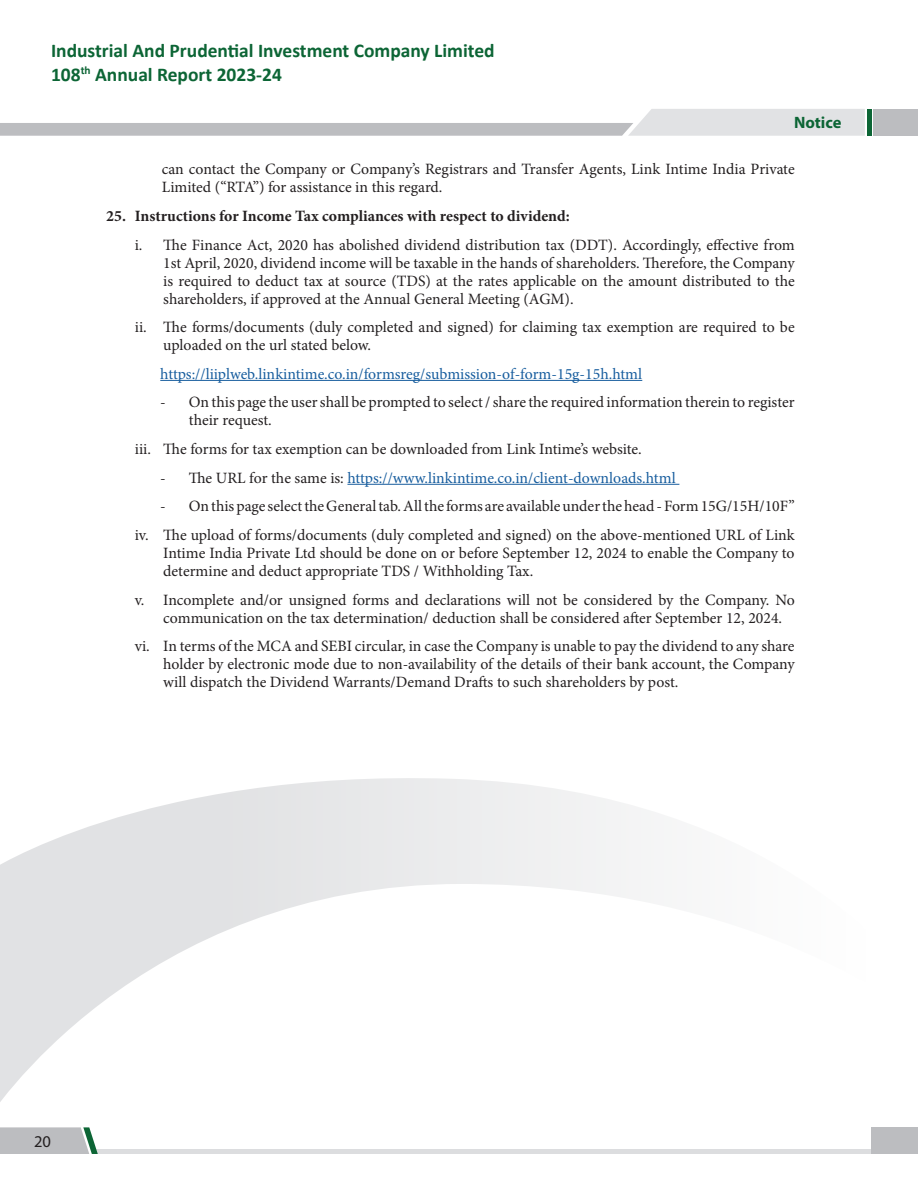
<style>
.page{position:relative;width:918px;height:1188px;background:#fff}
.page>*{position:absolute;margin:0;border:0;box-sizing:border-box;transform-origin:0 0}
.t1{font:700 19.5px/23.4px "Calibri";color:#0c6535}
.t2{font:700 16.5px "Myriad Pro";color:#0c6535}
.t3{font:16.5px "Myriad Pro";color:#231f20}
.t4{font:15.75px/18px "Minion Pro";color:#231f20}
.t5{font:15.75px "Minion Pro";color:#175d9e}
.t6{font:700 15.75px "Minion Pro";color:#231f20}
.s1{color:#231f20}
</style>
<div class="page">
<svg style="left:0;top:778px;width:651px;height:324px"></svg>
<hr style="left:867px;top:109px;width:4px;height:27px;background:#0c6535">
<svg style="left:0;top:109px;width:865px;height:27px"></svg>
<div style="left:96px;top:1149px;width:822px;height:5px;background:#dcdddf"></div>
<svg style="left:0;top:1127px;width:98px;height:27px;background:#b7bdbc"></svg>
<div style="left:871px;top:1127px;width:47px;height:27px;background:#bcbdc0"></div>
<div style="left:873px;top:109px;width:45px;height:27px;background:#bcbdc0"></div>
<hr style="left:160px;top:380px;width:482px;height:1px;background:#175d9e">
<hr style="left:347px;top:484px;width:332px;height:1px;background:#175d9e">
<p class="t1" style="left:51px;top:39px;width:445px">Industrial And Prudential Investment Company Limited<br>108<sup>th</sup> Annual Report 2023-24</p>
<p class="t2" style="left:794px;top:114px;width:49px">Notice</p>
<p class="t4" style="left:162px;top:160px;width:634px">can contact the Company or Company’s Registrars and Transfer Agents, Link Intime India Private<br>Limited (“RTA”) for assistance in this regard.</p>
<p class="t6" style="left:106px;top:205px;width:465px">25. Instructions for Income Tax compliances with respect to dividend:</p>
<p class="t4" style="left:163px;top:236px;width:633px;text-align:justify;text-indent:-28px">i. The Finance Act, 2020 has abolished dividend distribution tax (DDT). Accordingly, effective from 1st April, 2020, dividend income will be taxable in the hands of shareholders. Therefore, the Company is required to deduct tax at source (TDS) at the rates applicable on the amount distributed to the shareholders, if approved at the Annual General Meeting (AGM).</p>
<p class="t4" style="left:163px;top:318px;width:633px;text-indent:-28px">ii. The forms/documents (duly completed and signed) for claiming tax exemption are required to be uploaded on the url stated below.</p>
<p class="t5" style="left:160px;top:363px;width:483px">https://liiplweb.linkintime.co.in/formsreg/submission-of-form-15g-15h.html</p>
<p class="t4" style="left:189px;top:393px;width:607px;text-indent:-28px">- On this page the user shall be prompted to select / share the required information therein to register their request.</p>
<p class="t4" style="left:135px;top:440px;width:509px">iii. The forms for tax exemption can be downloaded from Link Intime’s website.</p>
<p class="t5" style="left:160px;top:467px;width:517px"><span class="s1">- The URL for the same is:</span> https://www.linkintime.co.in/client-downloads.html</p>
<p class="t4" style="left:160px;top:497px;width:636px">- On this page select the General tab. All the forms are available under the head - Form 15G/15H/10F”</p>
<p class="t4" style="left:163px;top:526px;width:633px;text-align:justify;text-indent:-28px">iv. The upload of forms/documents (duly completed and signed) on the above-mentioned URL of Link Intime India Private Ltd should be done on or before September 12, 2024 to enable the Company to determine and deduct appropriate TDS / Withholding Tax.</p>
<p class="t4" style="left:163px;top:591px;width:633px;text-indent:-28px">v. Incomplete and/or unsigned forms and declarations will not be considered by the Company. No communication on the tax determination/ deduction shall be considered after September 12, 2024.</p>
<p class="t4" style="left:163px;top:637px;width:633px;text-align:justify;text-indent:-28px">vi. In terms of the MCA and SEBI circular, in case the Company is unable to pay the dividend to any share holder by electronic mode due to non-availability of the details of their bank account, the Company will dispatch the Dividend Warrants/Demand Drafts to such shareholders by post.</p>
<p class="t3" style="left:34px;top:1131px;width:18px">20</p>
</div>
